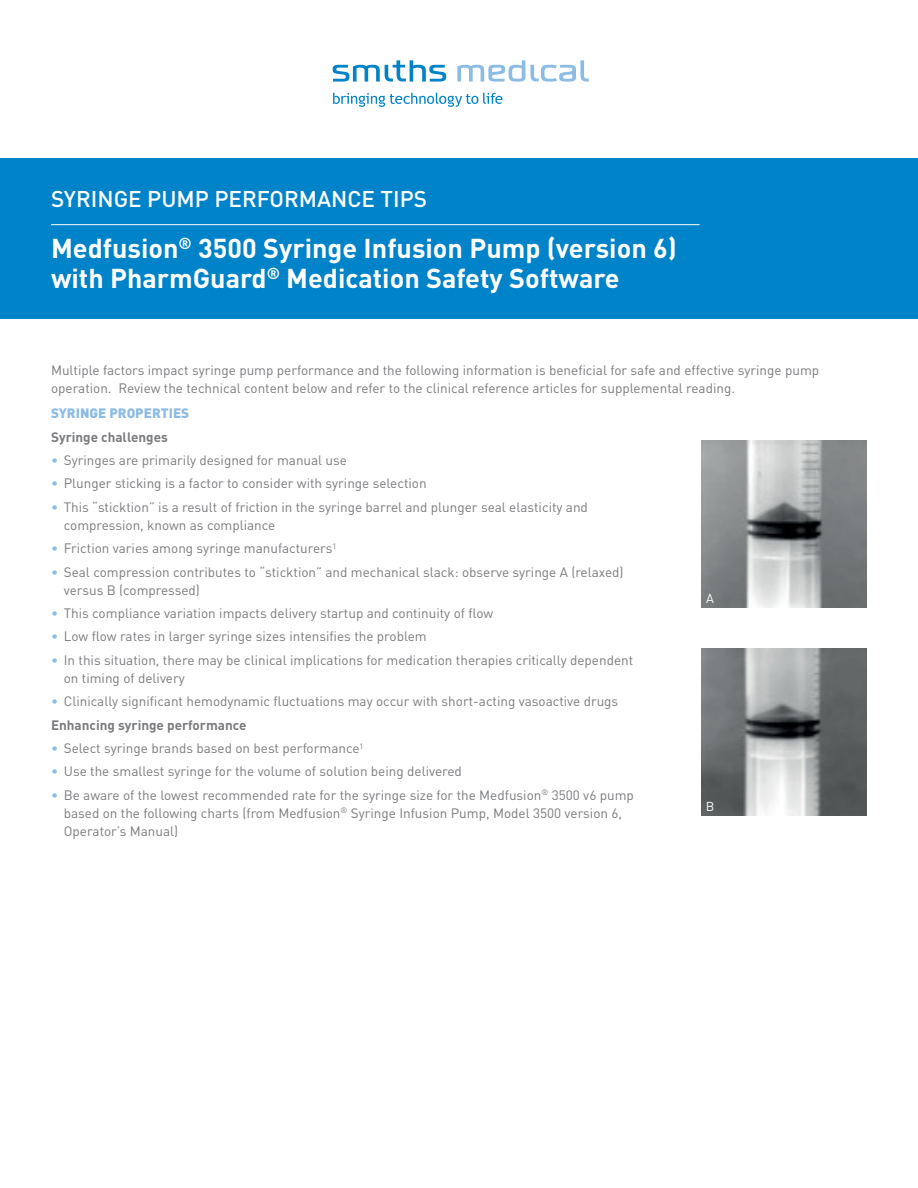
<style>
.page{position:relative;width:918px;height:1188px;background:#fff}
.page>*{position:absolute;margin:0;border:0;box-sizing:border-box;transform-origin:0 0}
.t1{font:700 27px/30px "DIN";color:#fff}
.t2{font:500 22.5px "DIN";color:#fff}
.t3{font:13.5px/18px "DIN";color:#7a7b7e}
.t4{font:900 13.5px "DIN";color:#8cbce5}
.t5{font:700 13.5px "DIN";color:#7a7b7e}
.t6{font:12.75px "DIN";color:#fff}
.s1{color:#8cbce5}
.s2{font-weight:700}
</style>
<div class="page">
<div style="left:0;top:158px;width:918px;height:161px;background:#0083c9"></div>
<svg style="left:333px;top:60px;width:113px;height:22px"></svg>
<svg style="left:457px;top:60px;width:132px;height:22px"></svg>
<svg style="left:333px;top:93px;width:170px;height:14px"></svg>
<hr style="left:51px;top:224px;width:649px;height:1px;background:#fff">
<img style="left:702px;top:440px;width:165px;height:167px">
<img style="left:702px;top:648px;width:165px;height:167px">
<h2 class="t2" style="left:51px;top:185px;width:378px">SYRINGE PUMP PERFORMANCE TIPS</h2>
<h1 class="t1" style="left:51px;top:233px;width:627px">Medfusion<sup>®</sup> 3500 Syringe Infusion Pump (version 6) with PharmGuard<sup>®</sup> Medication Safety Software</h1>
<p class="t3" style="left:51px;top:360px;width:770px">Multiple factors impact syringe pump performance and the following information is beneficial for safe and effective syringe pump operation. Review the technical content below and refer to the clinical reference articles for supplemental reading.</p>
<p class="t4" style="left:51px;top:404px;width:140px">SYRINGE PROPERTIES</p>
<p class="t5" style="left:51px;top:428px;width:118px">Syringe challenges</p>
<p class="t3" style="left:51px;top:451px;width:298px"><span class="s1">•</span> Syringes are primarily designed for manual use</p>
<p class="t3" style="left:51px;top:474px;width:377px"><span class="s1">•</span> Plunger sticking is a factor to consider with syringe selection</p>
<p class="t3" style="left:64px;top:498px;width:526px;text-indent:-13px"><span class="s1">•</span> This “sticktion” is a result of friction in the syringe barrel and plunger seal elasticity and compression, known as compliance</p>
<p class="t3" style="left:51px;top:539px;width:287px"><span class="s1">•</span> Friction varies among syringe manufacturers<sup>1</sup></p>
<p class="t3" style="left:64px;top:563px;width:561px;text-indent:-13px"><span class="s1">•</span> Seal compression contributes to “sticktion” and mechanical slack: observe syringe A (relaxed) versus B (compressed)</p>
<p class="t3" style="left:51px;top:604px;width:444px"><span class="s1">•</span> This compliance variation impacts delivery startup and continuity of flow</p>
<p class="t3" style="left:51px;top:627px;width:377px"><span class="s1">•</span> Low flow rates in larger syringe sizes intensifies the problem</p>
<p class="t3" style="left:64px;top:651px;width:571px;text-indent:-13px"><span class="s1">•</span> In this situation, there may be clinical implications for medication therapies critically dependent on timing of delivery</p>
<p class="t3" style="left:51px;top:689px;width:569px;line-height:23.4px"><span class="s1">•</span> Clinically significant hemodynamic fluctuations may occur with short-acting vasoactive drugs<br><span class="s2">Enhancing syringe performance</span></p>
<p class="t3" style="left:51px;top:739px;width:314px"><span class="s1">•</span> Select syringe brands based on best performance<sup>1</sup></p>
<p class="t3" style="left:51px;top:762px;width:412px"><span class="s1">•</span> Use the smallest syringe for the volume of solution being delivered</p>
<p class="t3" style="left:64px;top:786px;width:572px;text-indent:-13px"><span class="s1">•</span> Be aware of the lowest recommended rate for the syringe size for the Medfusion<sup>®</sup> 3500 v6 pump based on the following charts (from Medfusion<sup>®</sup> Syringe Infusion Pump, Model 3500 version 6,<br>Operator’s Manual)</p>
<p class="t6" style="left:706px;top:590px;width:9px">A</p>
<p class="t6" style="left:706px;top:798px;width:10px">B</p>
</div>
